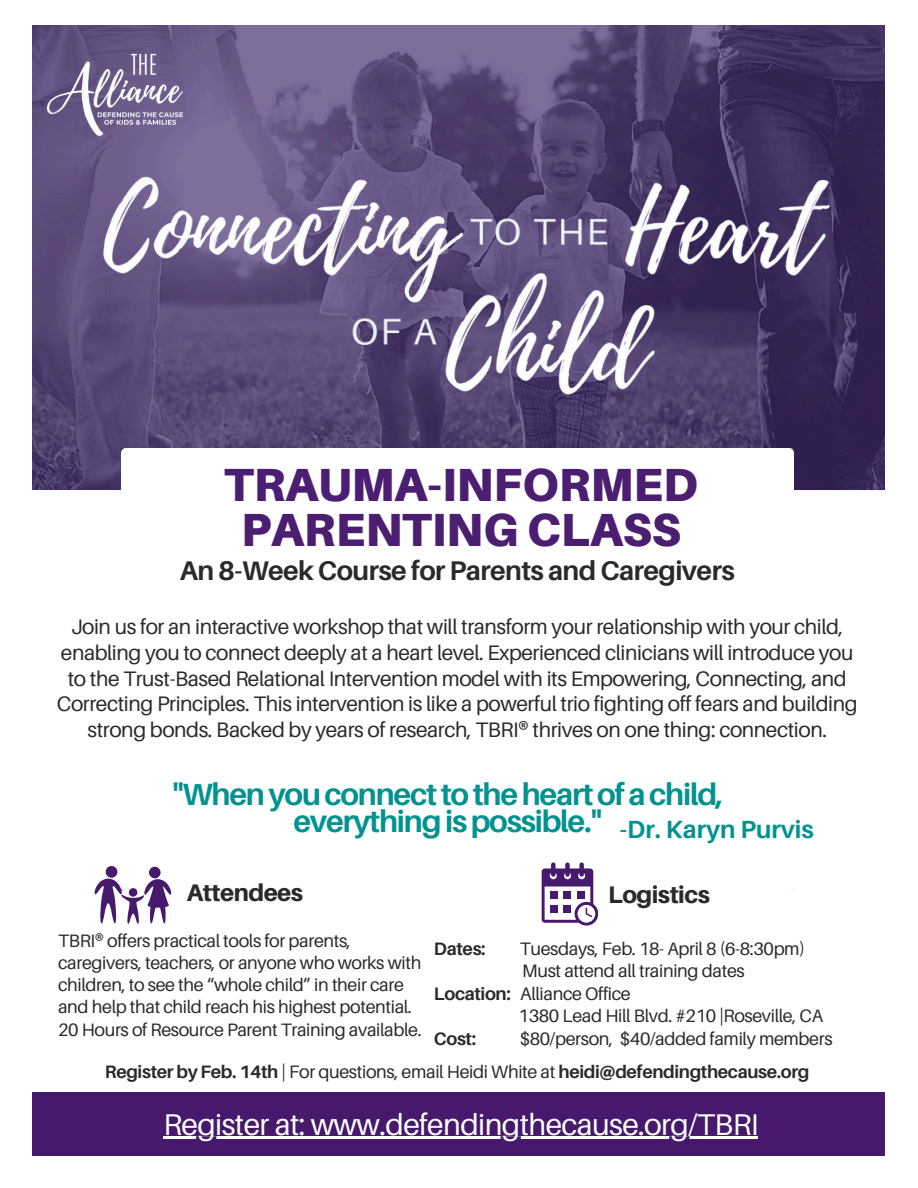
<style>
.page{position:relative;width:918px;height:1188px;background:#fff}
.page>*{position:absolute;margin:0;border:0;box-sizing:border-box;transform-origin:0 0}
.t1{font:900 46.5px/45px "Aileron";color:#4b1e72;text-align:center}
.t2{font:700 30.75px/26.8px "Aileron";letter-spacing:-.04em;color:#02928f;text-align:center}
.t3{font:30px "Aileron";letter-spacing:-.02em;color:#fff}
.t4{font:700 27px "Aileron";letter-spacing:-.02em;color:#2a2a2a}
.t5{font:700 24.9px "Aileron";color:#02928f}
.t6{font:800 24px "Aileron";letter-spacing:-.02em;color:#2a2a2a}
.t7{font:21px/25.8px "Aileron";letter-spacing:-.02em;color:#2a2a2a;text-align:center}
.t8{font:18px/22.2px "Aileron";letter-spacing:-.02em;color:#2a2a2a}
.t9{font:700 18px "Aileron";letter-spacing:-.02em;color:#2a2a2a}
.s1{font-weight:700}
.s2{font-weight:400}
</style>
<div class="page">
<img style="left:32px;top:26px;width:853px;height:463px">
<img style="left:122px;top:448px;width:671px;height:443px">
<div style="left:32px;top:1092px;width:852px;height:64px;background:#46196d"></div>
<img style="left:40px;top:25px;width:163px;height:7px">
<div style="left:106px;top:866px;width:11px;height:12px;background:#46196d;border-radius:50%"></div>
<div style="left:149px;top:867px;width:12px;height:11px;background:#46196d;border-radius:50%"></div>
<svg style="left:94px;top:879px;width:79px;height:44px"></svg>
<svg style="left:542px;top:862px;width:56px;height:63px"></svg>
<hr style="left:164px;top:1137px;width:594px;height:2px;background:#fff">
<img style="left:32px;top:32px;width:853px;height:396px">
<p class="t1" style="left:224px;top:461px;width:475px">TRAUMA-INFORMED<br>PARENTING CLASS</p>
<h2 class="t4" style="left:180px;top:553px;width:557px">An 8-Week Course for Parents and Caregivers</h2>
<p class="t7" style="left:57px;top:613px;width:802px">Join us for an interactive workshop that will transform your relationship with your child, enabling you to connect deeply at a heart level. Experienced clinicians will introduce you to the Trust-Based Relational Intervention model with its Empowering, Connecting, and Correcting Principles. This intervention is like a powerful trio fighting off fears and building strong bonds. Backed by years of research, TBRI® thrives on one thing: connection.</p>
<h4 class="t2" style="left:172px;top:780px;width:553px">"Whenyouconnecttotheheartofachild, everythingispossible."</h4>
<p class="t5" style="left:620px;top:814px;width:195px">-Dr. Karyn Purvis</p>
<p class="t6" style="left:187px;top:878px;width:118px">Attendees</p>
<p class="t8" style="left:58px;top:929px;width:365px">TBRI® offers practical tools for parents, caregivers, teachers, or anyone who works with children, to see the “whole child” in their care and help that child reach his highest potential.</p>
<h1 class="t8" style="left:58px;top:1018px;width:365px">20 Hours of Resource Parent Training available.</h1>
<h4 class="t6" style="left:608px;top:880px;width:103px">Logistics</h4>
<h5 class="t9" style="left:434px;top:937px;width:53px">Dates:</h5>
<h5 class="t8" style="left:520px;top:937px;width:287px">Tuesdays, Feb. 18- April 8 (6-8:30pm)</h5>
<h5 class="t8" style="left:522px;top:960px;width:224px">Must attend all training dates</h5>
<p class="t8" style="left:434px;top:982px;width:198px"><span class="s1">Location:</span> Alliance Office</p>
<p class="t8" style="left:519px;top:1005px;width:306px">1380 Lead Hill Blvd. #210 |Roseville, CA</p>
<p class="t9" style="left:434px;top:1027px;width:44px">Cost:</p>
<p class="t8" style="left:520px;top:1027px;width:314px">$80/person, $40/added family members</p>
<p class="t9" style="left:105px;top:1061px;width:706px">Register by Feb. 14th <span class="s2">| For questions, email Heidi White at</span> heidi@defendingthecause.org</p>
<h6 class="t3" style="left:164px;top:1106px;width:597px">Register at: www.defendingthecause.org/TBRI</h6>
</div>
